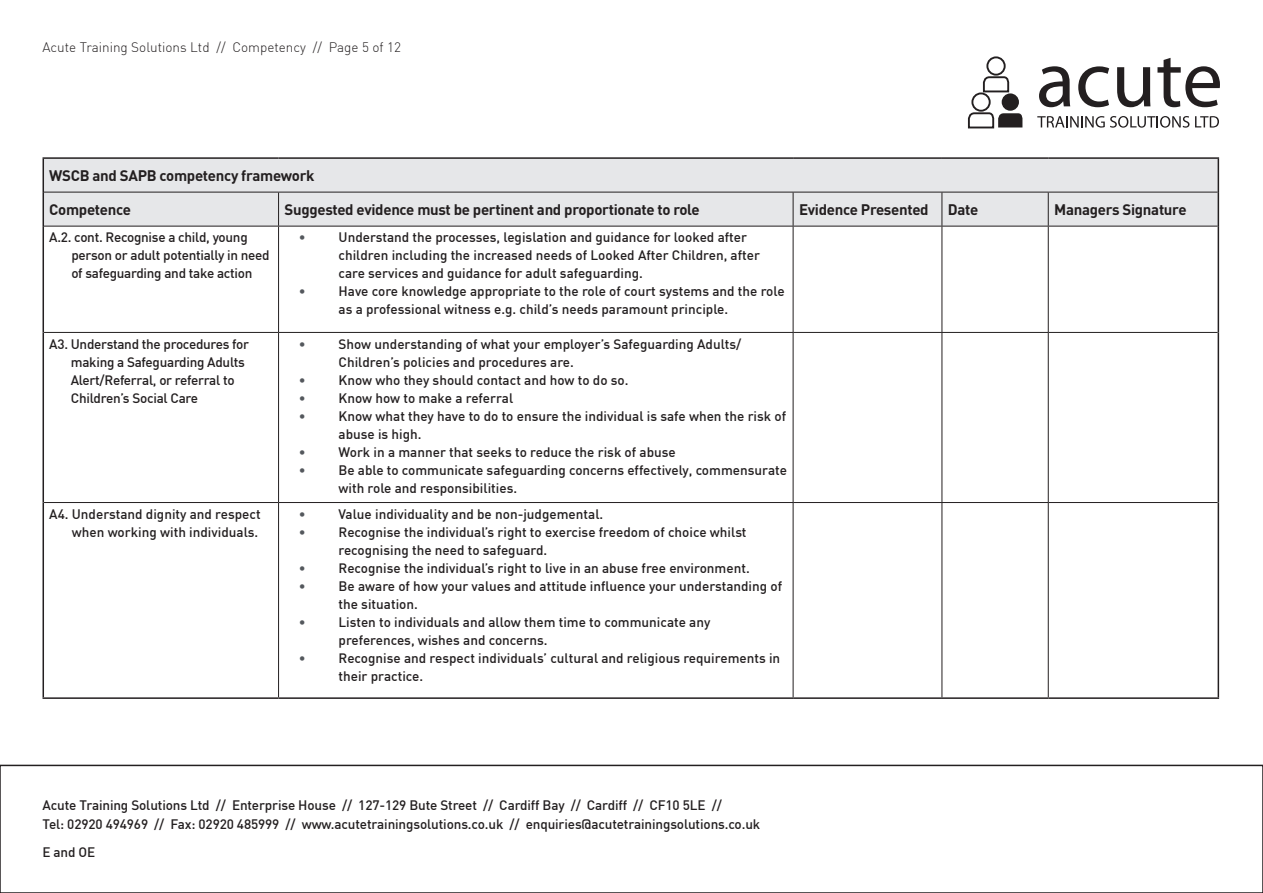
<style>
.page{position:relative;width:1263px;height:893px;background:#fff}
.page>*{position:absolute;margin:0;border:0;box-sizing:border-box;transform-origin:0 0}
.t1{font:700 15px "DIN";letter-spacing:-.02em;color:#231f20}
.t2{font:500 13.5px/18px "DIN";color:#231f20}
.t3{font:500 13.5px/18px "DIN";letter-spacing:-.02em;color:#231f20}
.t4{font:300 13.5px "DIN";color:#231f20}
.t5{font:500 13.5px "DIN";color:#54585d}
</style>
<div class="page">
<div style="left:0;top:765px;width:1263px;height:128px;border:2px solid #231f20"></div>
<svg style="left:1039px;top:66px;width:31px;height:41px"></svg>
<svg style="left:1078px;top:66px;width:31px;height:41px"></svg>
<svg style="left:1117px;top:67px;width:33px;height:40px"></svg>
<svg style="left:1157px;top:58px;width:63px;height:49px"></svg>
<svg style="left:1037px;top:116px;width:152px;height:12px"></svg>
<svg style="left:1195px;top:116px;width:24px;height:12px"></svg>
<div style="left:1002px;top:93px;width:17px;height:18px;background:#231f20;border-radius:50%"></div>
<svg style="left:967px;top:112px;width:56px;height:17px"></svg>
<div style="left:971px;top:92px;width:20px;height:20px;border:2px solid #231f20;border-radius:50%"></div>
<svg style="left:982px;top:76px;width:28px;height:17px"></svg>
<div style="left:986px;top:56px;width:20px;height:20px;border:2px solid #231f20;border-radius:50%"></div>
<div style="left:44px;top:159px;width:1173px;height:67px;background:#e6e7e9"></div>
<hr style="left:43px;top:502px;width:1px;height:195px;background:#231f20">
<hr style="left:1217px;top:502px;width:2px;height:195px;background:#231f20">
<hr style="left:278px;top:503px;width:1px;height:194px;background:#231f20">
<hr style="left:793px;top:503px;width:1px;height:194px;background:#231f20">
<hr style="left:941px;top:503px;width:1px;height:194px;background:#231f20">
<hr style="left:1048px;top:503px;width:1px;height:194px;background:#231f20">
<hr style="left:43px;top:157px;width:236px;height:2px;background:#231f20">
<hr style="left:43px;top:159px;width:1px;height:33px;background:#231f20">
<hr style="left:279px;top:157px;width:514px;height:2px;background:#231f20">
<hr style="left:793px;top:157px;width:149px;height:2px;background:#231f20">
<hr style="left:942px;top:157px;width:106px;height:2px;background:#231f20">
<hr style="left:1048px;top:157px;width:171px;height:2px;background:#231f20">
<hr style="left:1217px;top:159px;width:2px;height:33px;background:#231f20">
<hr style="left:43px;top:192px;width:1px;height:34px;background:#231f20">
<hr style="left:1217px;top:192px;width:2px;height:34px;background:#231f20">
<hr style="left:43px;top:226px;width:1px;height:106px;background:#231f20">
<hr style="left:1217px;top:226px;width:2px;height:106px;background:#231f20">
<hr style="left:43px;top:332px;width:1px;height:170px;background:#231f20">
<hr style="left:1217px;top:332px;width:2px;height:170px;background:#231f20">
<hr style="left:43px;top:697px;width:236px;height:2px;background:#231f20">
<hr style="left:279px;top:697px;width:514px;height:2px;background:#231f20">
<hr style="left:793px;top:697px;width:149px;height:2px;background:#231f20">
<hr style="left:942px;top:697px;width:106px;height:2px;background:#231f20">
<hr style="left:1048px;top:697px;width:171px;height:2px;background:#231f20">
<hr style="left:44px;top:192px;width:235px;height:1px;background:#231f20">
<hr style="left:279px;top:192px;width:514px;height:1px;background:#231f20">
<hr style="left:278px;top:192px;width:1px;height:34px;background:#231f20">
<hr style="left:793px;top:192px;width:149px;height:1px;background:#231f20">
<hr style="left:793px;top:192px;width:1px;height:34px;background:#231f20">
<hr style="left:942px;top:192px;width:106px;height:1px;background:#231f20">
<hr style="left:941px;top:192px;width:1px;height:34px;background:#231f20">
<hr style="left:1048px;top:192px;width:169px;height:1px;background:#231f20">
<hr style="left:1048px;top:192px;width:1px;height:34px;background:#231f20">
<hr style="left:44px;top:226px;width:235px;height:1px;background:#231f20">
<hr style="left:279px;top:226px;width:514px;height:1px;background:#231f20">
<hr style="left:278px;top:226px;width:1px;height:106px;background:#231f20">
<hr style="left:793px;top:226px;width:149px;height:1px;background:#231f20">
<hr style="left:793px;top:226px;width:1px;height:106px;background:#231f20">
<hr style="left:942px;top:226px;width:106px;height:1px;background:#231f20">
<hr style="left:941px;top:226px;width:1px;height:106px;background:#231f20">
<hr style="left:1048px;top:226px;width:169px;height:1px;background:#231f20">
<hr style="left:1048px;top:226px;width:1px;height:106px;background:#231f20">
<hr style="left:44px;top:332px;width:235px;height:1px;background:#231f20">
<hr style="left:279px;top:332px;width:514px;height:1px;background:#231f20">
<hr style="left:278px;top:333px;width:1px;height:169px;background:#231f20">
<hr style="left:793px;top:332px;width:149px;height:1px;background:#231f20">
<hr style="left:793px;top:333px;width:1px;height:169px;background:#231f20">
<hr style="left:942px;top:332px;width:106px;height:1px;background:#231f20">
<hr style="left:941px;top:333px;width:1px;height:169px;background:#231f20">
<hr style="left:1048px;top:332px;width:169px;height:1px;background:#231f20">
<hr style="left:1048px;top:333px;width:1px;height:169px;background:#231f20">
<hr style="left:44px;top:502px;width:235px;height:1px;background:#231f20">
<hr style="left:279px;top:502px;width:514px;height:1px;background:#231f20">
<hr style="left:793px;top:502px;width:149px;height:1px;background:#231f20">
<hr style="left:942px;top:502px;width:106px;height:1px;background:#231f20">
<hr style="left:1048px;top:502px;width:169px;height:1px;background:#231f20">
<p class="t4" style="left:42px;top:39px;width:360px">Acute Training Solutions Ltd // Competency // Page 5 of 12</p>
<p class="t1" style="left:49px;top:166px;width:267px">WSCB and SAPB competency framework</p>
<p class="t1" style="left:49px;top:200px;width:83px">Competence</p>
<p class="t1" style="left:285px;top:200px;width:417px">Suggested evidence must be pertinent and proportionate to role</p>
<p class="t1" style="left:799px;top:200px;width:131px">Evidence Presented</p>
<p class="t1" style="left:948px;top:200px;width:32px">Date</p>
<p class="t1" style="left:1054px;top:200px;width:134px">Managers Signature</p>
<p class="t3" style="left:71px;top:228px;width:200px;text-indent:-22px">A.2. cont. Recognise a child, young person or adult potentially in need of safeguarding and take action</p>
<p class="t5" style="left:299px;top:229px;width:8px">•</p>
<p class="t2" style="left:339px;top:228px;width:423px">Understand the processes, legislation and guidance for looked after children including the increased needs of Looked After Children, after care services and guidance for adult safeguarding.</p>
<p class="t5" style="left:299px;top:283px;width:8px">•</p>
<p class="t2" style="left:339px;top:282px;width:448px">Have core knowledge appropriate to the role of court systems and the role as a professional witness e.g. child’s needs paramount principle.</p>
<p class="t3" style="left:71px;top:334px;width:180px;text-indent:-22px">A3. Understand the procedures for making a Safeguarding Adults<br>Alert/Referral, or referral to<br>Children’s Social Care</p>
<p class="t5" style="left:299px;top:335px;width:8px">•</p>
<p class="t2" style="left:339px;top:334px;width:404px">Show understanding of what your employer’s Safeguarding Adults/<br>Children’s policies and procedures are.</p>
<p class="t5" style="left:299px;top:371px;width:8px">•</p>
<p class="t2" style="left:339px;top:370px;width:291px">Know who they should contact and how to do so.</p>
<p class="t5" style="left:299px;top:389px;width:8px">•</p>
<p class="t2" style="left:339px;top:388px;width:176px">Know how to make a referral</p>
<p class="t5" style="left:299px;top:407px;width:8px">•</p>
<p class="t2" style="left:339px;top:406px;width:449px">Know what they have to do to ensure the individual is safe when the risk of abuse is high.</p>
<p class="t5" style="left:299px;top:443px;width:8px">•</p>
<p class="t2" style="left:339px;top:442px;width:339px">Work in a manner that seeks to reduce the risk of abuse</p>
<p class="t5" style="left:299px;top:461px;width:8px">•</p>
<p class="t2" style="left:339px;top:460px;width:450px">Be able to communicate safeguarding concerns effectively, commensurate with role and responsibilities.</p>
<p class="t2" style="left:49px;top:504px;width:213px;text-align:right">A4. Understand dignity and respect when working with individuals.</p>
<p class="t5" style="left:299px;top:505px;width:8px">•</p>
<p class="t2" style="left:338px;top:504px;width:266px">Value individuality and be non-judgemental.</p>
<p class="t5" style="left:299px;top:523px;width:8px">•</p>
<p class="t2" style="left:338px;top:522px;width:409px">Recognise the individual’s right to exercise freedom of choice whilst recognising the need to safeguard.</p>
<p class="t5" style="left:299px;top:559px;width:8px">•</p>
<p class="t2" style="left:338px;top:558px;width:413px">Recognise the individual’s right to live in an abuse free environment.</p>
<p class="t5" style="left:299px;top:577px;width:8px">•</p>
<p class="t2" style="left:338px;top:576px;width:445px">Be aware of how your values and attitude influence your understanding of the situation.</p>
<p class="t5" style="left:299px;top:613px;width:8px">•</p>
<p class="t2" style="left:338px;top:612px;width:373px">Listen to individuals and allow them time to communicate any preferences, wishes and concerns.</p>
<p class="t5" style="left:299px;top:649px;width:8px">•</p>
<p class="t2" style="left:338px;top:648px;width:443px">Recognise and respect individuals’ cultural and religious requirements in their practice.</p>
<p class="t2" style="left:43px;top:795px;width:719px;line-height:19.5px">Acute Training Solutions Ltd // Enterprise House // 127-129 Bute Street // Cardiff Bay // Cardiff // CF10 5LE //<br>Tel: 02920 494969 // Fax: 02920 485999 // www.acutetrainingsolutions.co.uk // enquiries@acutetrainingsolutions.co.uk</p>
<p class="t2" style="left:43px;top:843px;width:54px">E and OE</p>
</div>
